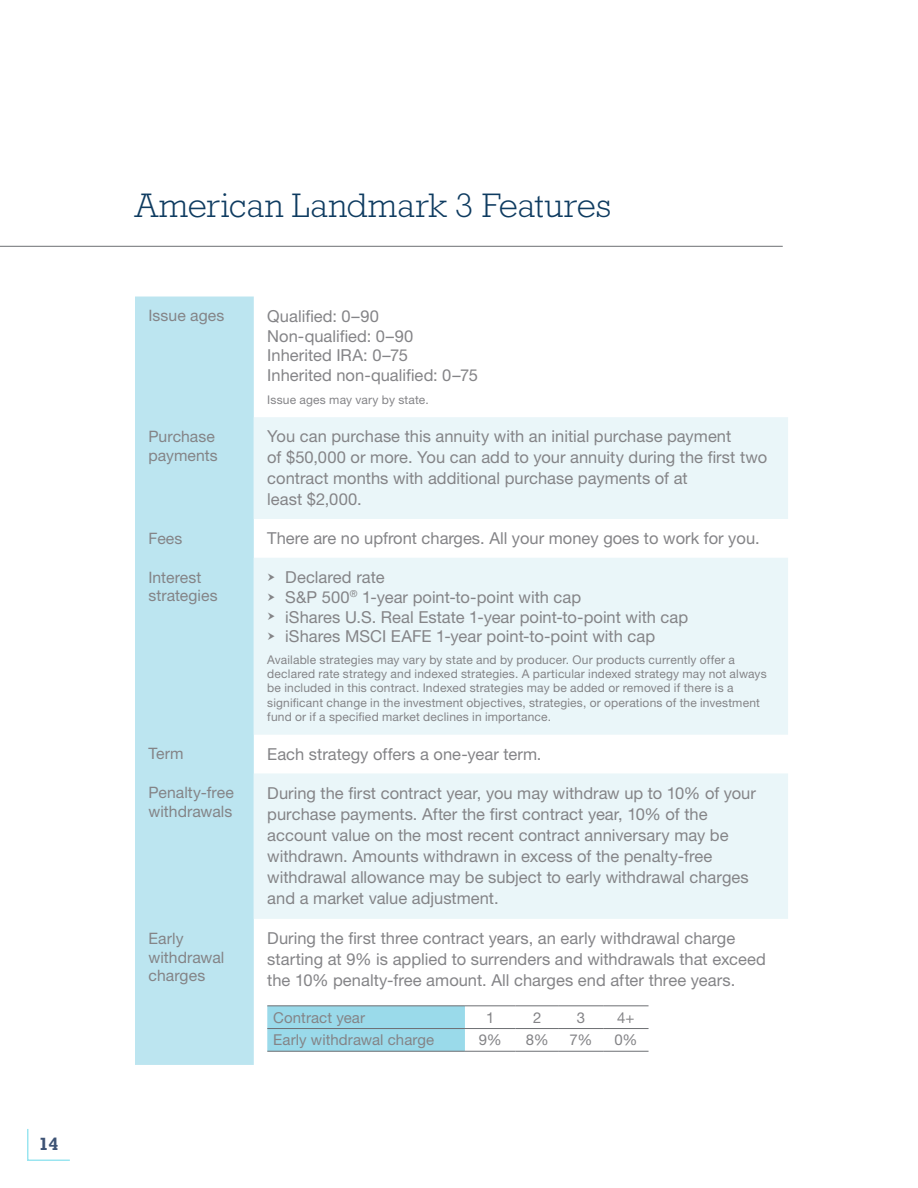
<style>
.page{position:relative;width:918px;height:1188px;background:#fff}
.page>*{position:absolute;margin:0;border:0;box-sizing:border-box;transform-origin:0 0}
.t1{font:300 34.5px "Rockwell Std";letter-spacing:-.005em;color:#0e3b60}
.t2{font:700 18px "Rockwell Std";color:#3e5375}
.t3{font:16.5px/21px "Helvetica Neue LT Std";color:#848487}
.t4{font:15.75px/18.9px "Helvetica Neue LT Std";letter-spacing:.005em;color:#848487}
.t5{font:15px "Helvetica Neue LT Std";letter-spacing:.005em;color:#848487}
.t6{font:12px/14.4px "Helvetica Neue LT Std";letter-spacing:.015em;color:#848487}
</style>
<div class="page">
<svg style="left:27px;top:1129px;width:43px;height:32px"></svg>
<div style="left:135px;top:297px;width:119px;height:768px;background:#bce5f0"></div>
<svg style="left:254px;top:417px;width:534px;height:502px;fill:#eaf6f9"></svg>
<div style="left:267px;top:1007px;width:198px;height:44px;background:#9adaea"></div>
<hr style="left:267px;top:1006px;width:198px;height:1px;background:#6d6f73">
<hr style="left:465px;top:1006px;width:51px;height:1px;background:#6d6f73">
<hr style="left:516px;top:1006px;width:43px;height:1px;background:#6d6f73">
<hr style="left:559px;top:1006px;width:44px;height:1px;background:#6d6f73">
<hr style="left:603px;top:1006px;width:46px;height:1px;background:#6d6f73">
<hr style="left:267px;top:1028px;width:198px;height:1px;background:#6d6f73">
<hr style="left:267px;top:1051px;width:198px;height:1px;background:#6d6f73">
<hr style="left:465px;top:1028px;width:51px;height:1px;background:#6d6f73">
<hr style="left:516px;top:1028px;width:43px;height:1px;background:#6d6f73">
<hr style="left:559px;top:1028px;width:44px;height:1px;background:#6d6f73">
<hr style="left:603px;top:1028px;width:46px;height:1px;background:#6d6f73">
<hr style="left:465px;top:1051px;width:51px;height:1px;background:#6d6f73">
<hr style="left:516px;top:1051px;width:43px;height:1px;background:#6d6f73">
<hr style="left:559px;top:1051px;width:44px;height:1px;background:#6d6f73">
<hr style="left:603px;top:1051px;width:46px;height:1px;background:#6d6f73">
<hr style="left:0;top:246px;width:782px;height:1px;background:#6d6f73">
<svg style="left:268px;top:573px;width:7px;height:8px"></svg>
<svg style="left:268px;top:593px;width:7px;height:8px"></svg>
<svg style="left:268px;top:613px;width:7px;height:7px"></svg>
<svg style="left:268px;top:632px;width:7px;height:8px"></svg>
<p class="t2" style="left:39px;top:1133px;width:21px">14</p>
<h1 class="t1" style="left:135px;top:185px;width:478px">American Landmark 3 Features</h1>
<p class="t4" style="left:148px;top:306px;width:77px">Issue ages</p>
<p class="t3" style="left:267px;top:306px;width:212px;line-height:19.8px">Qualified: 0–90<br>Non-qualified: 0–90<br>Inherited IRA: 0–75<br>Inherited non-qualified: 0–75</p>
<p class="t6" style="left:267px;top:392px;width:163px">Issue ages may vary by state.</p>
<p class="t4" style="left:148px;top:427px;width:71px">Purchase payments</p>
<p class="t3" style="left:267px;top:426px;width:501px">You can purchase this annuity with an initial purchase payment<br>of $50,000 or more. You can add to your annuity during the first two contract months with additional purchase payments of at<br>least $2,000.</p>
<p class="t4" style="left:148px;top:528px;width:35px">Fees</p>
<p class="t3" style="left:267px;top:528px;width:494px">There are no upfront charges. All your money goes to work for you.</p>
<p class="t4" style="left:148px;top:567px;width:71px">Interest strategies</p>
<p class="t3" style="left:285px;top:567px;width:404px;line-height:19.8px">Declared rate<br>S&amp;P 500<sup>®</sup> 1-year point-to-point with cap<br>iShares U.S. Real Estate 1-year point-to-point with cap iShares MSCI EAFE 1-year point-to-point with cap</p>
<p class="t6" style="left:267px;top:652px;width:501px">Available strategies may vary by state and by producer. Our products currently offer a declared rate strategy and indexed strategies. A particular indexed strategy may not always be included in this contract. Indexed strategies may be added or removed if there is a significant change in the investment objectives, strategies, or operations of the investment fund or if a specified market declines in importance.</p>
<p class="t4" style="left:148px;top:744px;width:37px">Term</p>
<p class="t3" style="left:267px;top:743px;width:276px">Each strategy offers a one-year term.</p>
<p class="t4" style="left:148px;top:783px;width:87px">Penalty-free withdrawals</p>
<p class="t3" style="left:267px;top:782px;width:490px">During the first contract year, you may withdraw up to 10% of your purchase payments. After the first contract year, 10% of the account value on the most recent contract anniversary may be withdrawn. Amounts withdrawn in excess of the penalty-free withdrawal allowance may be subject to early withdrawal charges and a market value adjustment.</p>
<p class="t4" style="left:148px;top:928px;width:77px">Early withdrawal charges</p>
<p class="t3" style="left:267px;top:928px;width:500px">During the first three contract years, an early withdrawal charge starting at 9% is applied to surrenders and withdrawals that exceed the 10% penalty-free amount. All charges end after three years.</p>
<p class="t5" style="left:273px;top:1008px;width:93px">Contract year</p>
<p class="t5" style="left:486px;top:1008px;width:10px">1</p>
<p class="t5" style="left:533px;top:1008px;width:10px">2</p>
<p class="t5" style="left:577px;top:1008px;width:10px">3</p>
<p class="t5" style="left:617px;top:1008px;width:19px">4+</p>
<p class="t5" style="left:273px;top:1031px;width:163px">Early withdrawal charge</p>
<p class="t5" style="left:479px;top:1031px;width:24px">9%</p>
<p class="t5" style="left:526px;top:1031px;width:24px">8%</p>
<p class="t5" style="left:570px;top:1031px;width:24px">7%</p>
<p class="t5" style="left:614px;top:1031px;width:24px">0%</p>
</div>
